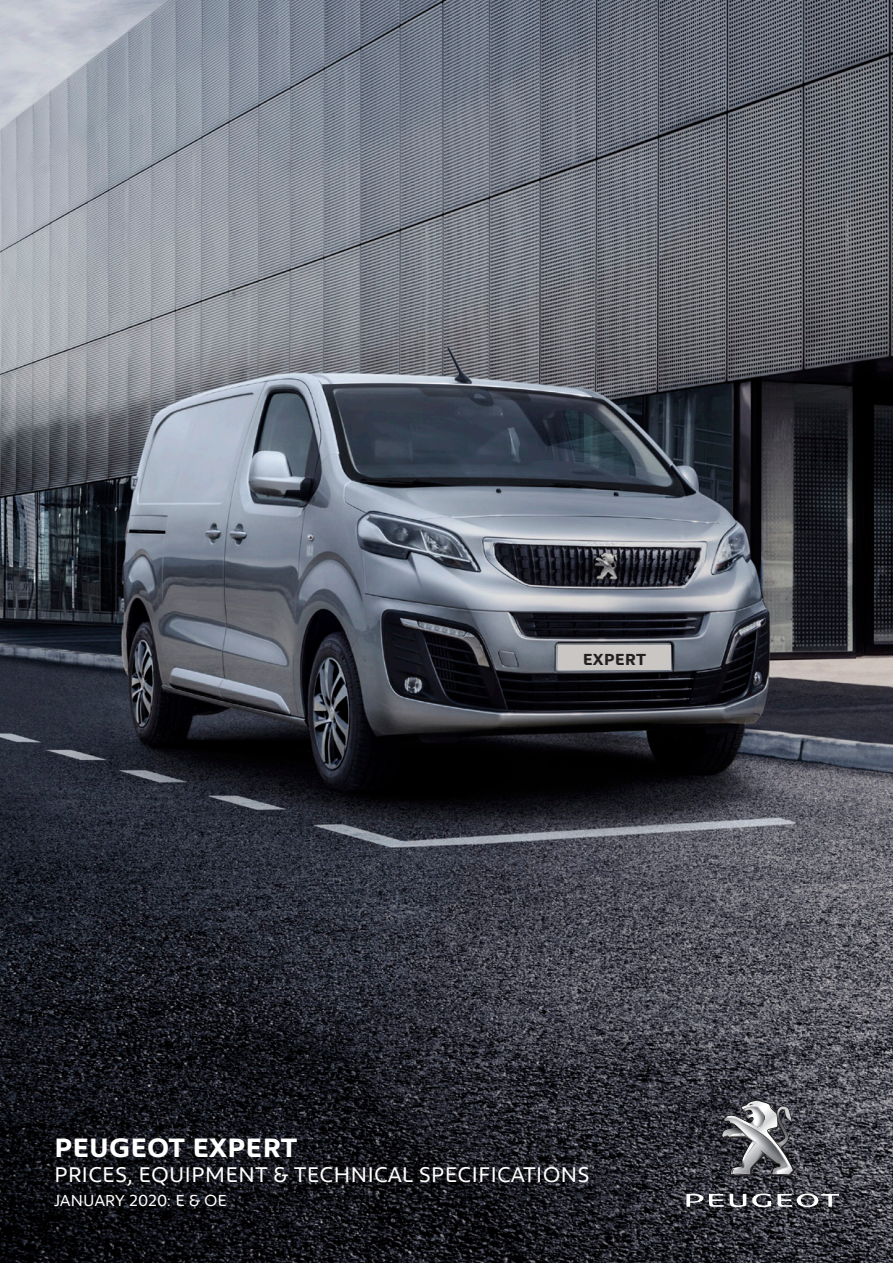
<style>
.page{position:relative;width:893px;height:1263px;background:#fff}
.page>*{position:absolute;margin:0;border:0;box-sizing:border-box;transform-origin:0 0}
.t1{font:700 27.45px "Peugeot";color:#fff}
.t2{font:21.9px "Peugeot";color:#fff}
.t3{font:16.5px "Peugeot";color:#fff}
.t4{font:700 16.5px "Peugeot";color:#231f20}
</style>
<div class="page">
<img style="left:0;top:0;width:893px;height:1263px">
<div style="left:558px;top:645px;width:113px;height:24px;background:#cac6c4"></div>
<svg style="left:721px;top:1099px;width:74px;height:77px;background:#717176"></svg>
<svg style="left:686px;top:1194px;width:17px;height:13px"></svg>
<svg style="left:709px;top:1194px;width:15px;height:13px"></svg>
<svg style="left:730px;top:1194px;width:16px;height:13px"></svg>
<svg style="left:752px;top:1193px;width:19px;height:14px"></svg>
<svg style="left:777px;top:1193px;width:62px;height:14px"></svg>
<p class="t4" style="left:583px;top:648px;width:65px">EXPERT</p>
<p class="t1" style="left:54px;top:1129px;width:245px">PEUGEOT EXPERT</p>
<p class="t2" style="left:54px;top:1159px;width:537px">PRICES, EQUIPMENT &amp; TECHNICAL SPECIFICATIONS</p>
<p class="t3" style="left:54px;top:1189px;width:175px">JANUARY 2020: E &amp; OE</p>
</div>
